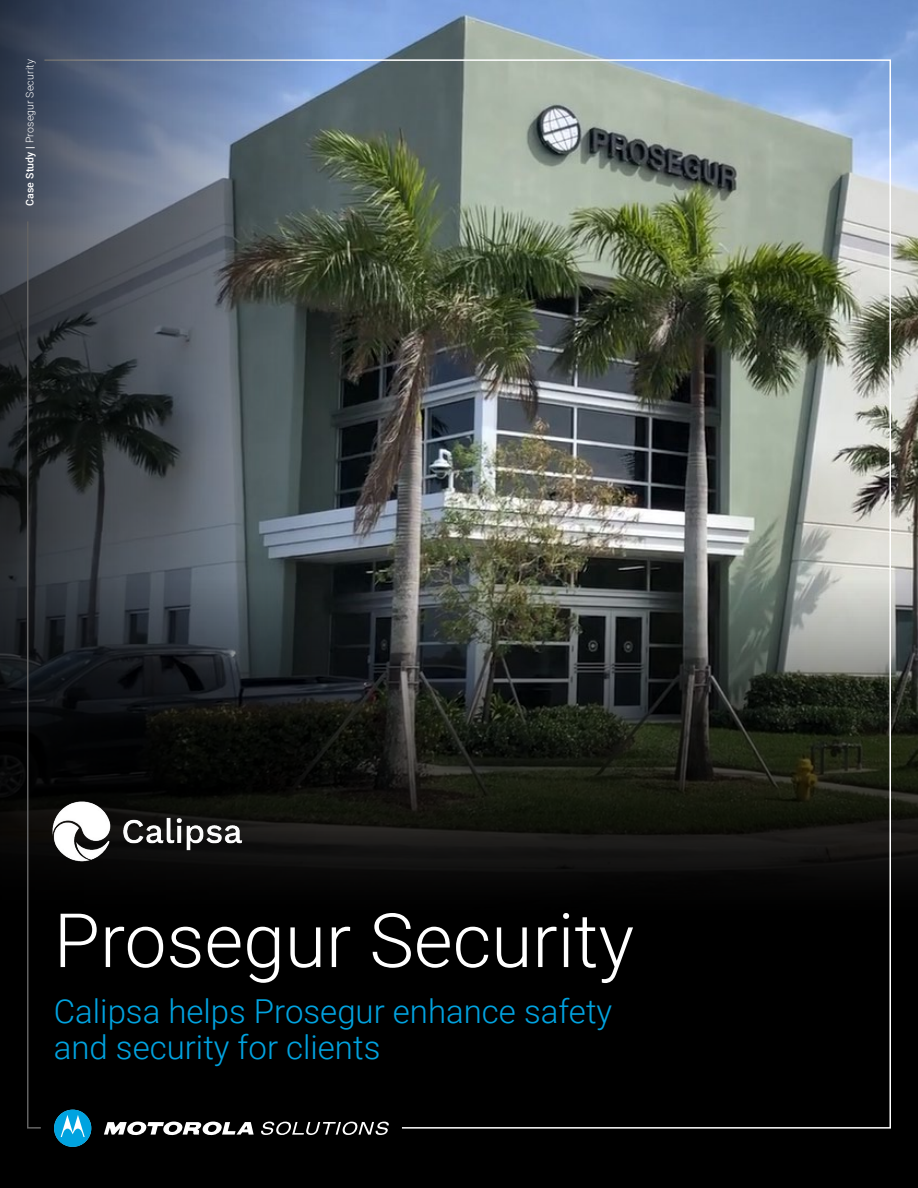
<style>
.page{position:relative;width:918px;height:1188px;background:#fff}
.page>*{position:absolute;margin:0;border:0;box-sizing:border-box;transform-origin:0 0}
.t1{font:300 75px "Roboto";color:#fff}
.t2{font:300 33px/36px "Roboto";color:#00a3e0}
.t3{font:300 10.5px "Roboto";letter-spacing:.015em;color:#fff}
.s1{font-weight:500}
</style>
<div class="page">
<img style="left:329px;top:0;width:589px;height:580px">
<div style="left:0;top:999px;width:918px;height:189px;background:#000"></div>
<svg style="left:892px;top:580px;width:26px;height:419px;background:#222420"></svg>
<img style="left:329px;top:59px;width:563px;height:1070px">
<svg style="left:0;top:0;width:329px;height:1132px;background:#2e353b"></svg>
<img style="left:51px;top:798px;width:194px;height:67px">
<svg style="left:104px;top:1122px;width:150px;height:14px"></svg>
<svg style="left:54px;top:1110px;width:37px;height:37px"></svg>
<svg style="left:261px;top:1122px;width:128px;height:13px"></svg>
<p class="t3" style="left:22px;top:206px;width:148px;rotate:-90deg"><span class="s1">Case Study |</span> Prosegur Security</p>
<h1 class="t1" style="left:54px;top:888px;width:582px">Prosegur Security</h1>
<p class="t2" style="left:54px;top:992px;width:560px">Calipsa helps Prosegur enhance safety and security for clients</p>
</div>
